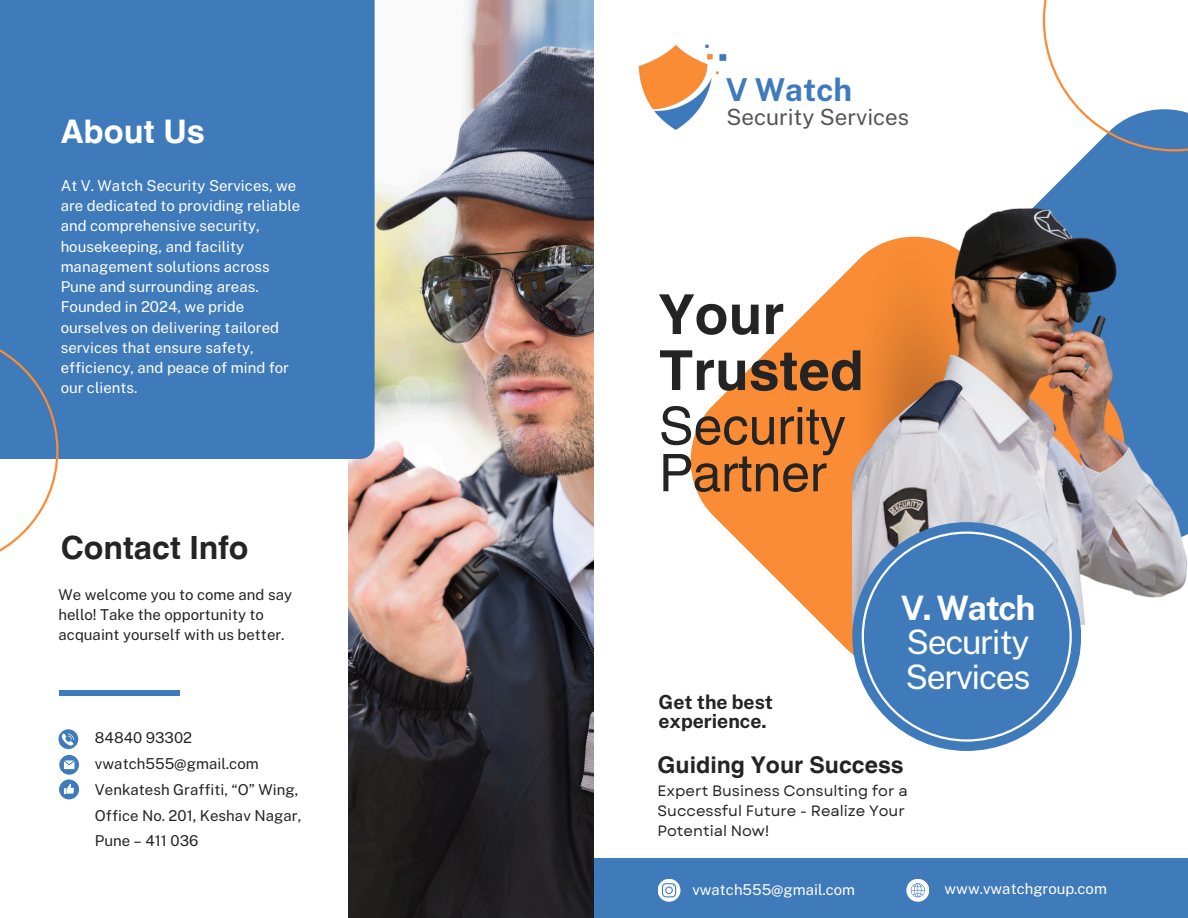
<style>
.page{position:relative;width:1188px;height:918px;background:#fff}
.page>*{position:absolute;margin:0;border:0;box-sizing:border-box;transform-origin:0 0}
.t1{font:700 55.35px/55.9px "Helvetica World";color:#242424}
.t2{font:51.9px/47.1px "Helvetica World";color:#242424}
.t3{font:33.75px/34.8px "Public Sans";letter-spacing:-.04em;color:#fff}
.t4{font:700 32.55px "Helvetica World";color:#fff}
.t5{font:700 32.1px "Helvetica World";color:#242424}
.t6{font:700 31.5px "Public Sans";color:#3f7abb}
.t7{font:700 23.1px "Helvetica World";color:#242424}
.t8{font:22.35px "Public Sans";color:#545454}
.t9{font:700 19.5px/19.2px "Public Sans";color:#242424}
.t10{font:15px/20.2px "Public Sans";color:#fff}
.t11{font:15px/25.8px "Public Sans";color:#242424}
.t12{font:15px/20.2px "Garet";color:#242424}
.t13{font:14.85px "Public Sans";color:#fff}
.s1{font-weight:700}
</style>
<div class="page">
<img style="left:348px;top:0;width:246px;height:918px">
<svg style="left:1041px;top:151px;width:147px;height:49px;fill:#3f7abb"></svg>
<svg style="left:690px;top:292px;width:391px;height:386px;fill:#f98c35"></svg>
<img style="left:826px;top:266px;width:34px;height:412px">
<img style="left:852px;top:200px;width:336px;height:425px">
<div style="left:0;top:0;width:375px;height:459px;background:#3f7abb"></div>
<div style="left:59px;top:690px;width:121px;height:5px;background:#3f7abb"></div>
<svg style="left:58px;top:729px;width:20px;height:20px"></svg>
<svg style="left:59px;top:755px;width:20px;height:44px"></svg>
<div style="left:594px;top:859px;width:594px;height:59px;background:#3f7abb"></div>
<svg style="left:658px;top:879px;width:23px;height:23px"></svg>
<div style="left:906px;top:879px;width:23px;height:23px;background:#fff;border-radius:50%"></div>
<svg style="left:911px;top:883px;width:14px;height:15px"></svg>
<div style="left:852px;top:522px;width:229px;height:229px;background:#3f7abb;border-radius:50%"></div>
<svg style="left:1043px;top:0;width:145px;height:151px"></svg>
<svg style="left:0;top:349px;width:58px;height:203px"></svg>
<svg style="left:662px;top:883px;width:14px;height:14px"></svg>
<img style="left:638px;top:44px;width:88px;height:86px">
<svg style="left:862px;top:532px;width:210px;height:210px"></svg>
<p class="t4" style="left:61px;top:105px;width:146px">About Us</p>
<h3 class="t10" style="left:61px;top:175px;width:241px">At V. Watch Security Services, we are dedicated to providing reliable and comprehensive security, housekeeping, and facility management solutions across<br>Pune and surrounding areas.<br>Founded in 2024, we pride ourselves on delivering tailored services that ensure safety, efficiency, and peace of mind for our clients.</h3>
<p class="t5" style="left:61px;top:522px;width:189px">Contact Info</p>
<p class="t11" style="left:58px;top:584px;width:235px;line-height:20.2px">We welcome you to come and say hello! Take the opportunity to acquaint yourself with us better.</p>
<p class="t11" style="left:95px;top:725px;width:99px">84840 93302</p>
<p class="t11" style="left:95px;top:750px;width:165px">vwatch555@gmail.com</p>
<p class="t11" style="left:95px;top:776px;width:208px">Venkatesh Graffiti, “O” Wing,<br>Office No. 201, Keshav Nagar,<br>Pune – 411 036</p>
<h1 class="t6" style="left:726px;top:71px;width:128px">V Watch</h1>
<h2 class="t8" style="left:727px;top:103px;width:184px">Security Services</h2>
<p class="t1" style="left:659px;top:281px;width:206px">Your<br>Trusted</p>
<p class="t2" style="left:659px;top:403px;width:188px">Security<br>Partner</p>
<p class="t9" style="left:659px;top:692px;width:116px">Get the best experience.</p>
<h6 class="t3" style="left:901px;top:590px;width:136px"><span class="s1">V. Watch<br></span>Security<br>Services</h6>
<p class="t7" style="left:658px;top:746px;width:248px">Guiding Your Success</p>
<h3 class="t12" style="left:658px;top:780px;width:252px">Expert Business Consulting for a<br>Successful Future - Realize Your<br>Potential Now!</h3>
<h3 class="t13" style="left:692px;top:881px;width:164px">vwatch555@gmail.com</h3>
<p class="t13" style="left:945px;top:880px;width:164px">www.vwatchgroup.com</p>
</div>
